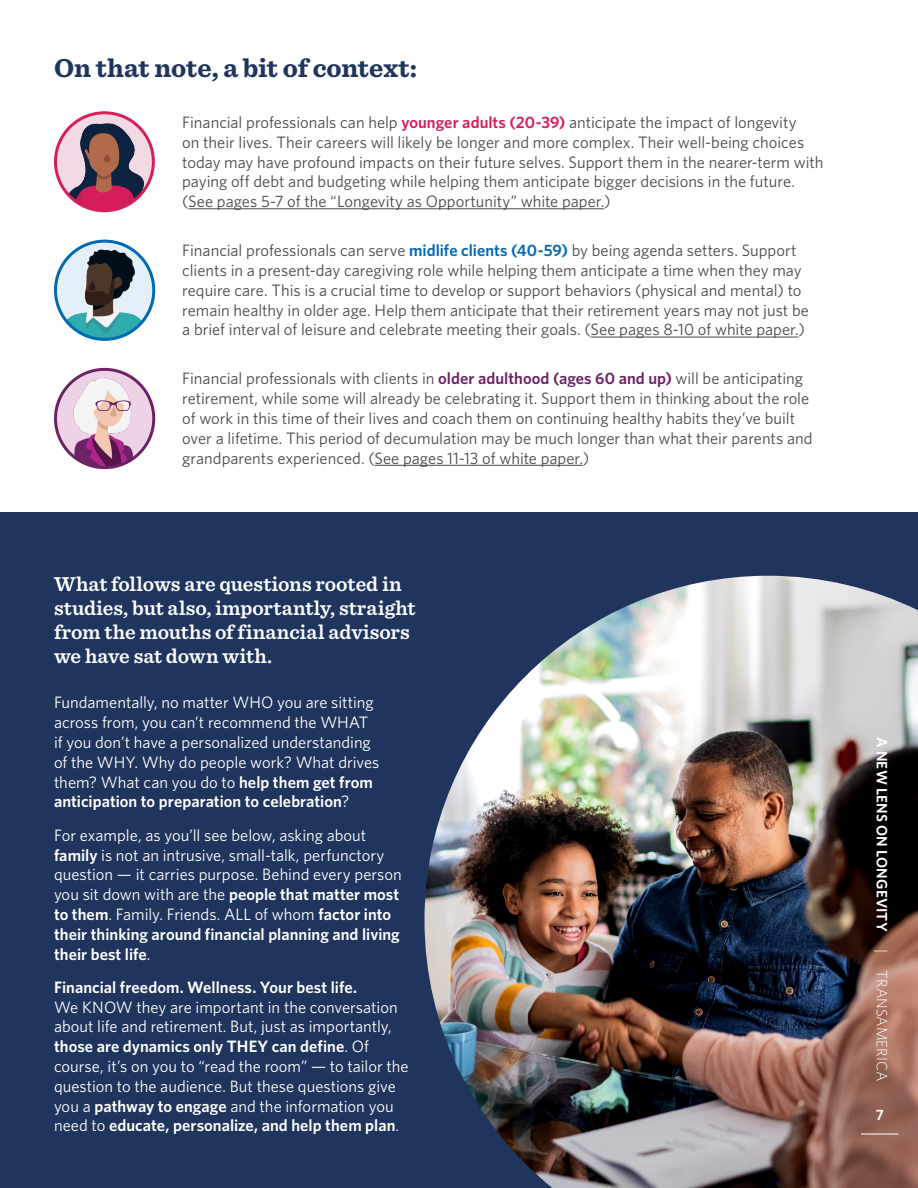
<style>
.page{position:relative;width:918px;height:1188px;background:#fff}
.page>*{position:absolute;margin:0;border:0;box-sizing:border-box;transform-origin:0 0}
.TA_Body{font:700 27px "Sentinel";letter-spacing:-.005em;color:#1f355e}
.TA_Body-2{font:600 21px/24px "Sentinel";color:#fff}
.TA_Body-3{font:16.5px/19.8px "Whitney";color:#474b4e}
.TA_Body-4{font:16.5px/19.8px "Whitney";color:#fff}
.TA_Section_Folio{font:600 15px "Whitney";letter-spacing:.015em;color:#fff}
.TA_Page_Number{font:600 15px "Whitney";color:#fff}
.s1{font-weight:600;color:#d61e58}
.s2{color:#474a4e}
.s3{font-weight:600;color:#0069b4}
.s4{font-weight:600;color:#6c2365}
.s5{font-weight:600}
.s6{font-weight:300}
</style>
<div class="page">
<div style="left:0;top:512px;width:918px;height:676px;background:#1f355e"></div>
<img style="left:424px;top:576px;width:494px;height:612px">
<hr style="left:861px;top:1134px;width:37px;height:1px;background:#fff">
<hr style="left:188px;top:208px;width:416px;height:1px;background:#474a4e">
<svg style="left:56px;top:241px;width:98px;height:98px"></svg>
<img style="left:56px;top:250px;width:93px;height:89px">
<div style="left:54px;top:240px;width:101px;height:101px;border:3px solid #0069b4;border-radius:50%"></div>
<svg style="left:56px;top:369px;width:98px;height:99px"></svg>
<img style="left:56px;top:378px;width:98px;height:90px">
<div style="left:54px;top:368px;width:101px;height:101px;border:3px solid #6c2365;border-radius:50%"></div>
<svg style="left:56px;top:113px;width:97px;height:98px"></svg>
<img style="left:57px;top:123px;width:96px;height:88px">
<div style="left:54px;top:111px;width:101px;height:101px;border:3px solid #d61e58;border-radius:50%"></div>
<hr style="left:591px;top:337px;width:207px;height:1px;background:#474a4e">
<hr style="left:375px;top:465px;width:208px;height:1px;background:#474a4e">
<p class="TA_Body" style="left:54px;top:46px;width:364px">On that note, a bit of context:</p>
<p class="TA_Body-3" style="left:182px;top:112px;width:643px">Financial professionals can help <span class="s1">younger adults (20-39)</span> anticipate the impact of longevity<br>on their lives. Their careers will likely be longer and more complex. Their well-being choices today may have profound impacts on their future selves. Support them in the nearer-term with paying off debt and budgeting while helping them anticipate bigger decisions in the future. (<span class="s2">See pages 5-7 of the “Longevity as Opportunity” white paper.</span>)</p>
<p class="TA_Body-3" style="left:182px;top:240px;width:628px">Financial professionals can serve <span class="s3">midlife clients (40-59)</span> by being agenda setters. Support clients in a present-day caregiving role while helping them anticipate a time when they may require care. This is a crucial time to develop or support behaviors (physical and mental) to remain healthy in older age. Help them anticipate that their retirement years may not just be a brief interval of leisure and celebrate meeting their goals. (<span class="s2">See pages 8-10 of white paper.</span>)</p>
<p class="TA_Body-3" style="left:182px;top:368px;width:632px">Financial professionals with clients in <span class="s4">older adulthood (ages 60 and up)</span> will be anticipating retirement, while some will already be celebrating it. Support them in thinking about the role of work in this time of their lives and coach them on continuing healthy habits they’ve built over a lifetime. This period of decumulation may be much longer than what their parents and grandparents experienced. (<span class="s2">See pages 11-13 of white paper.</span>)</p>
<p class="TA_Body-2" style="left:54px;top:570px;width:363px">What follows are questions rooted in studies, but also, importantly, straight from the mouths of financial advisors we have sat down with.</p>
<p class="TA_Body-4" style="left:54px;top:692px;width:327px">Fundamentally, no matter WHO you are sitting across from, you can’t recommend the WHAT if you don’t have a personalized understanding of the WHY. Why do people work? What drives them? What can you do to <span class="s5">help them get from anticipation to preparation to celebration</span>?</p>
<p class="TA_Body-4" style="left:54px;top:825px;width:349px">For example, as you’ll see below, asking about <span class="s5">family</span> is not an intrusive, small-talk, perfunctory question — it carries purpose. Behind every person you sit down with are the <span class="s5">people that matter most to them</span>. Family. Friends. ALL of whom <span class="s5">factor into their thinking around financial planning and living their best life</span>.</p>
<p class="TA_Body-4" style="left:54px;top:977px;width:356px"><span class="s5">Financial freedom. Wellness. Your best life.<br></span>We KNOW they are important in the conversation about life and retirement. But, just as importantly, <span class="s5">those are dynamics only THEY can define</span>. Of course, it’s on you to “read the room” — to tailor the question to the audience. But these questions give you a <span class="s5">pathway to engage</span> and the information you need to <span class="s5">educate, personalize, and help them plan</span>.</p>
<p class="TA_Section_Folio" style="left:892px;top:737px;width:345px;rotate:90deg">A NEW LENS ON LONGEVITY <span class="s6">| TRANSAMERICA</span></p>
<p class="TA_Page_Number" style="left:876px;top:1105px;width:10px">7</p>
</div>
